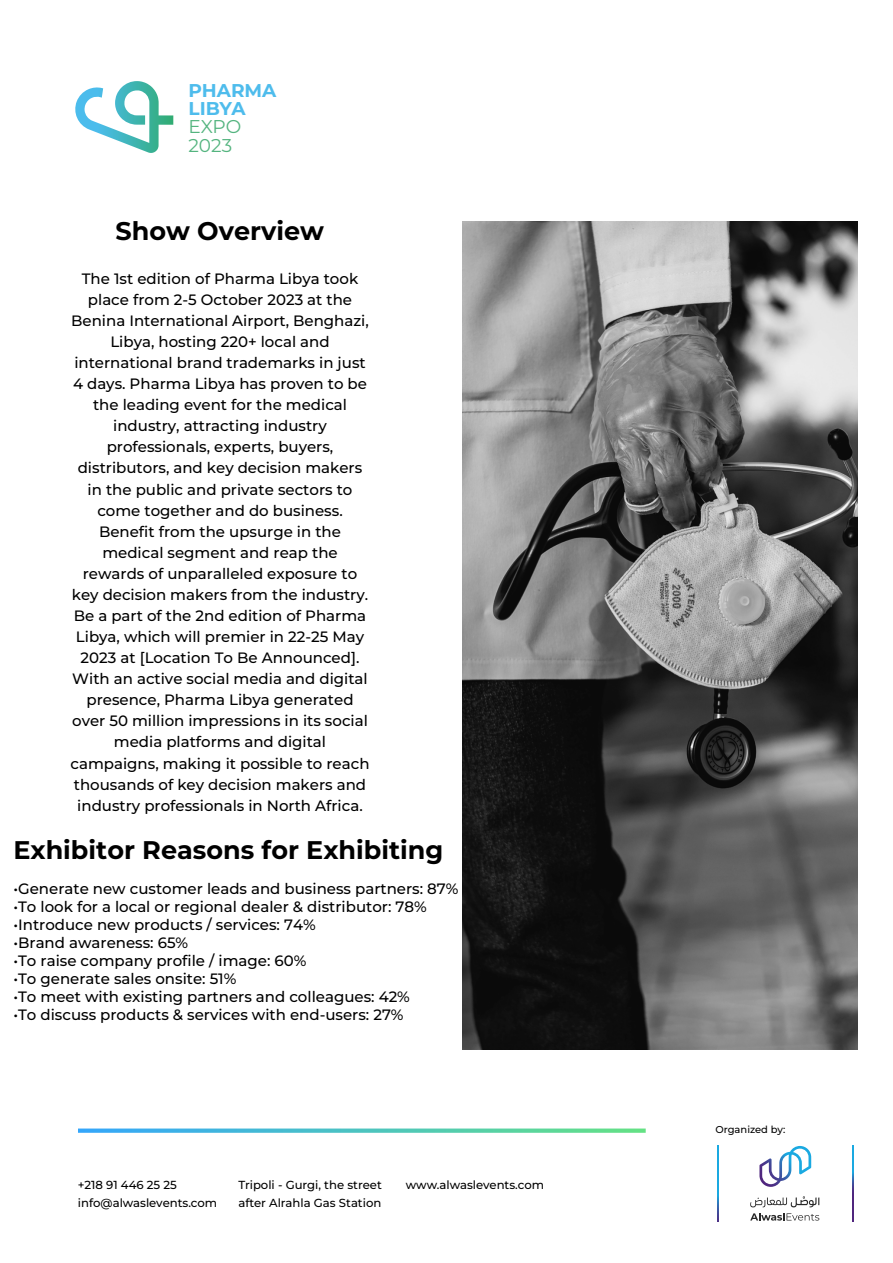
<style>
.page{position:relative;width:893px;height:1263px;background:#fff}
.page>*{position:absolute;margin:0;border:0;box-sizing:border-box;transform-origin:0 0}
.t1{font:700 25.5px "Montserrat";color:#000}
.t2{font:700 18.45px/18.5px "Montserrat";color:#4ebcec}
.t3{font:18.45px/18.5px "Montserrat";letter-spacing:-.005em;color:#54b47f}
.t4{font:500 15px/21px "Montserrat";color:#000;text-align:center}
.t5{font:500 11.7px/18.1px "Montserrat";color:#010100}
.t6{font:500 11.7px "Montserrat";color:#000}
.t7{font:500 9.9px "Montserrat";color:#000}
</style>
<div class="page">
<img style="left:462px;top:221px;width:395px;height:828px">
<svg style="left:78px;top:1128px;width:568px;height:5px;background:#66ccc8"></svg>
<svg style="left:750px;top:1196px;width:69px;height:11px"></svg>
<svg style="left:750px;top:1213px;width:69px;height:7px"></svg>
<svg style="left:852px;top:1146px;width:2px;height:75px"></svg>
<svg style="left:717px;top:1146px;width:2px;height:75px"></svg>
<svg style="left:759px;top:1146px;width:52px;height:41px"></svg>
<svg style="left:75px;top:81px;width:98px;height:72px"></svg>
<p class="t2" style="left:188px;top:80px;width:89px">PHARMA<br>LIBYA</p>
<p class="t3" style="left:188px;top:117px;width:54px">EXPO<br>2023</p>
<h1 class="t1" style="left:116px;top:214px;width:210px">Show Overview</h1>
<p class="t4" style="left:71px;top:268px;width:301px">The 1st edition of Pharma Libya took place from 2-5 October 2023 at the Benina International Airport, Benghazi, Libya, hosting 220+ local and international brand trademarks in just 4 days. Pharma Libya has proven to be the leading event for the medical industry, attracting industry professionals, experts, buyers, distributors, and key decision makers in the public and private sectors to come together and do business.<br>Benefit from the upsurge in the medical segment and reap the rewards of unparalleled exposure to key decision makers from the industry.<br>Be a part of the 2nd edition of Pharma Libya, which will premier in 22-25 May 2023 at [Location To Be Announced].<br>With an active social media and digital presence, Pharma Libya generated over 50 million impressions in its social media platforms and digital campaigns, making it possible to reach thousands of key decision makers and industry professionals in North Africa.</p>
<h1 class="t1" style="left:13px;top:833px;width:431px">Exhibitor Reasons for Exhibiting</h1>
<p class="t4" style="left:13px;top:878px;width:446px">•Generate new customer leads and business partners: 87%</p>
<p class="t4" style="left:13px;top:896px;width:415px">•To look for a local or regional dealer &amp; distributor: 78%</p>
<p class="t4" style="left:13px;top:914px;width:304px">•Introduce new products / services: 74%</p>
<p class="t4" style="left:13px;top:932px;width:176px">•Brand awareness: 65%</p>
<p class="t4" style="left:13px;top:950px;width:294px">•To raise company profile / image: 60%</p>
<p class="t4" style="left:13px;top:968px;width:225px">•To generate sales onsite: 51%</p>
<p class="t4" style="left:13px;top:986px;width:398px">•To meet with existing partners and colleagues: 42%</p>
<p class="t4" style="left:13px;top:1004px;width:392px">•To discuss products &amp; services with end-users: 27%</p>
<p class="t6" style="left:78px;top:1177px;width:100px">+218 91 446 25 25</p>
<p class="t5" style="left:78px;top:1193px;width:141px">info@alwaslevents.com</p>
<p class="t5" style="left:238px;top:1176px;width:145px">Tripoli - Gurgi, the street after Alrahla Gas Station</p>
<p class="t5" style="left:406px;top:1175px;width:140px">www.alwaslevents.com</p>
<p class="t7" style="left:715px;top:1123px;width:71px">Organized by:</p>
</div>
